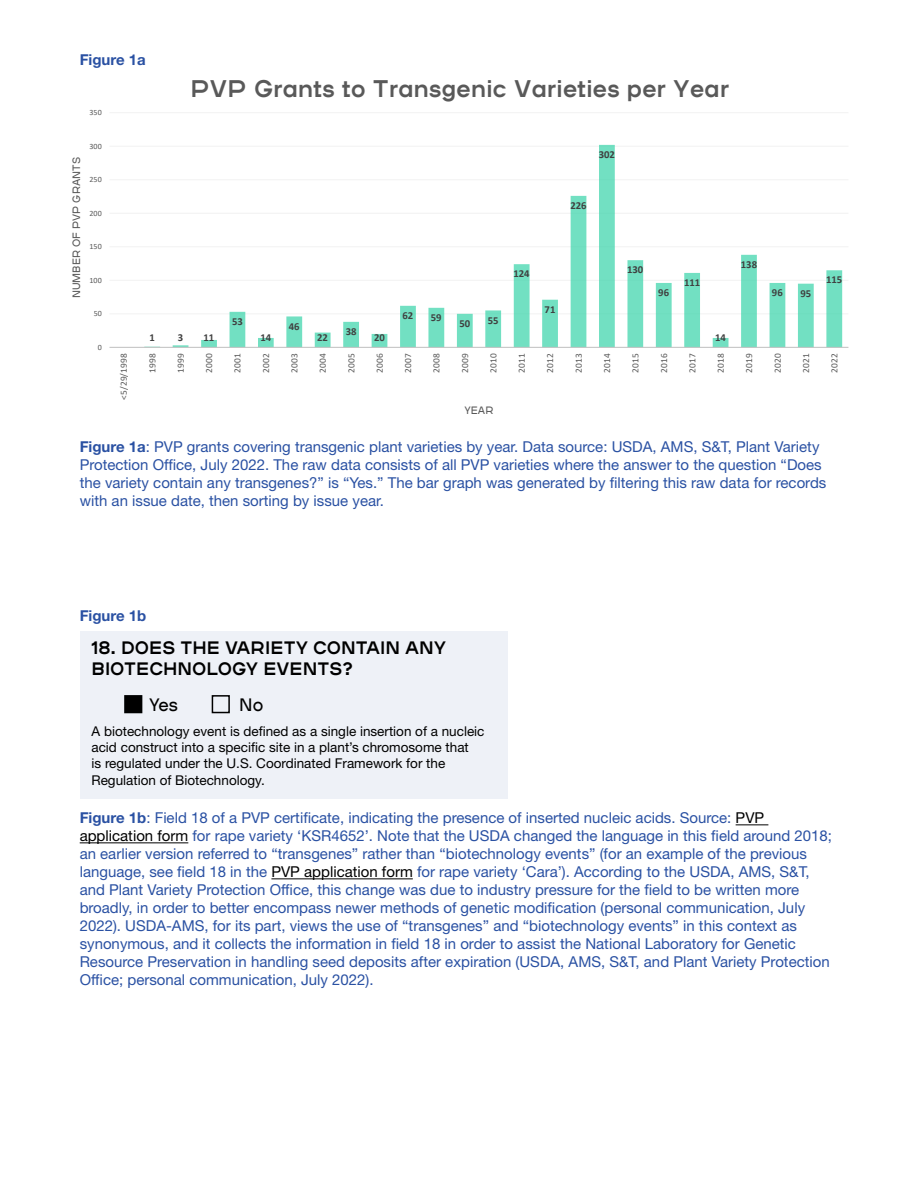
<style>
.page{position:relative;width:918px;height:1188px;background:#fff}
.page>*{position:absolute;margin:0;border:0;box-sizing:border-box;transform-origin:0 0}
.t1{font:700 24px "Mo Fo Plaax";letter-spacing:.015em;color:#595959}
.t2{font:700 18px/21.6px "Mo Fo Plaax";color:#000}
.t3{font:18px "Mo Fo Plaax";color:#000}
.t4{font:15px/18px "Helvetica Neue LT Std";color:#2a51a3}
.t5{font:700 15px "Helvetica Neue LT Std";color:#2a51a3}
.t6{font:13.5px/16.2px "Helvetica Neue LT Std";color:#000}
.t7{font:700 10.65px "Calibri";letter-spacing:-.005em;color:#404040}
.t8{font:10.65px "Mo Fo Plaax";color:#595959}
.t9{font:9.45px "Calibri";letter-spacing:.015em;color:#595959}
.t10{font:7.95px "Calibri";letter-spacing:.025em;color:#595959}
.s1{font-weight:700}
.s2{color:#000101}
</style>
<div class="page">
<hr style="left:110px;top:314px;width:738px;height:1px;background:#f2f2f2">
<hr style="left:110px;top:280px;width:738px;height:1px;background:#f2f2f2">
<hr style="left:110px;top:247px;width:738px;height:1px;background:#f2f2f2">
<hr style="left:110px;top:213px;width:738px;height:1px;background:#f2f2f2">
<hr style="left:110px;top:180px;width:738px;height:1px;background:#f2f2f2">
<hr style="left:110px;top:146px;width:738px;height:1px;background:#f2f2f2">
<hr style="left:110px;top:112px;width:738px;height:1px;background:#f2f2f2">
<svg style="left:144px;top:145px;width:698px;height:202px"></svg>
<hr style="left:110px;top:347px;width:738px;height:1px;background:#bfbfbf">
<hr style="left:736px;top:824px;width:32px;height:1px;background:#000101">
<hr style="left:80px;top:842px;width:108px;height:1px;background:#000101">
<hr style="left:271px;top:878px;width:142px;height:1px;background:#000101">
<div style="left:80px;top:631px;width:428px;height:168px;background:#eef1f7"></div>
<div style="left:125px;top:696px;width:17px;height:17px;background:#000"></div>
<div style="left:124px;top:695px;width:18px;height:18px;border:2px solid #000101"></div>
<div style="left:212px;top:695px;width:18px;height:18px;border:2px solid #000"></div>
<p class="t5" style="left:80px;top:50px;width:68px">Figure 1a</p>
<p class="t10" style="left:89px;top:107px;width:14px">350</p>
<p class="t8" style="left:69px;top:298px;width:142px;rotate:-90deg">NUMBER OF PVP GRANTS</p>
<p class="t10" style="left:89px;top:140px;width:14px">300</p>
<p class="t10" style="left:89px;top:174px;width:14px">250</p>
<p class="t10" style="left:89px;top:207px;width:14px">200</p>
<p class="t10" style="left:89px;top:241px;width:14px">150</p>
<p class="t10" style="left:89px;top:274px;width:14px">100</p>
<h1 class="t1" style="left:190px;top:71px;width:540px">PVP Grants to Transgenic Varieties per Year</h1>
<p class="t7" style="left:514px;top:266px;width:18px">124</p>
<p class="t7" style="left:599px;top:147px;width:18px">302</p>
<p class="t7" style="left:570px;top:198px;width:18px">226</p>
<p class="t7" style="left:627px;top:262px;width:18px">130</p>
<p class="t7" style="left:658px;top:285px;width:12px">96</p>
<p class="t7" style="left:684px;top:275px;width:18px">111</p>
<p class="t10" style="left:94px;top:308px;width:10px">50</p>
<p class="t10" style="left:98px;top:341px;width:6px">0</p>
<p class="t7" style="left:149px;top:330px;width:7px">1</p>
<p class="t7" style="left:178px;top:330px;width:7px">3</p>
<p class="t7" style="left:204px;top:330px;width:12px">11</p>
<p class="t7" style="left:232px;top:314px;width:12px">53</p>
<p class="t7" style="left:260px;top:330px;width:12px">14</p>
<p class="t7" style="left:289px;top:319px;width:12px">46</p>
<p class="t7" style="left:317px;top:330px;width:12px">22</p>
<p class="t7" style="left:346px;top:324px;width:12px">38</p>
<p class="t7" style="left:374px;top:330px;width:12px">20</p>
<p class="t7" style="left:403px;top:308px;width:12px">62</p>
<p class="t7" style="left:431px;top:310px;width:12px">59</p>
<p class="t7" style="left:459px;top:316px;width:12px">50</p>
<p class="t7" style="left:488px;top:313px;width:12px">55</p>
<p class="t7" style="left:545px;top:302px;width:12px">71</p>
<p class="t7" style="left:715px;top:330px;width:12px">14</p>
<p class="t7" style="left:741px;top:257px;width:18px">138</p>
<p class="t7" style="left:772px;top:285px;width:12px">96</p>
<p class="t7" style="left:800px;top:286px;width:12px">95</p>
<p class="t7" style="left:826px;top:272px;width:18px">115</p>
<p class="t9" style="left:117px;top:400px;width:48px;rotate:-90deg">&lt;5/29/1998</p>
<p class="t9" style="left:146px;top:373px;width:21px;rotate:-90deg">1998</p>
<p class="t9" style="left:174px;top:373px;width:21px;rotate:-90deg">1999</p>
<p class="t9" style="left:203px;top:373px;width:21px;rotate:-90deg">2000</p>
<p class="t9" style="left:231px;top:373px;width:21px;rotate:-90deg">2001</p>
<p class="t9" style="left:259px;top:373px;width:21px;rotate:-90deg">2002</p>
<p class="t9" style="left:288px;top:373px;width:21px;rotate:-90deg">2003</p>
<p class="t9" style="left:316px;top:373px;width:21px;rotate:-90deg">2004</p>
<p class="t9" style="left:345px;top:373px;width:21px;rotate:-90deg">2005</p>
<p class="t9" style="left:373px;top:373px;width:21px;rotate:-90deg">2006</p>
<p class="t9" style="left:401px;top:373px;width:21px;rotate:-90deg">2007</p>
<p class="t9" style="left:430px;top:373px;width:21px;rotate:-90deg">2008</p>
<p class="t9" style="left:458px;top:373px;width:21px;rotate:-90deg">2009</p>
<p class="t9" style="left:487px;top:373px;width:21px;rotate:-90deg">2010</p>
<p class="t9" style="left:515px;top:373px;width:21px;rotate:-90deg">2011</p>
<p class="t9" style="left:544px;top:373px;width:21px;rotate:-90deg">2012</p>
<p class="t9" style="left:572px;top:373px;width:21px;rotate:-90deg">2013</p>
<p class="t9" style="left:600px;top:373px;width:21px;rotate:-90deg">2014</p>
<p class="t9" style="left:629px;top:373px;width:21px;rotate:-90deg">2015</p>
<p class="t9" style="left:657px;top:373px;width:21px;rotate:-90deg">2016</p>
<p class="t9" style="left:686px;top:373px;width:21px;rotate:-90deg">2017</p>
<p class="t9" style="left:714px;top:373px;width:21px;rotate:-90deg">2018</p>
<p class="t9" style="left:743px;top:373px;width:21px;rotate:-90deg">2019</p>
<p class="t9" style="left:771px;top:373px;width:21px;rotate:-90deg">2020</p>
<p class="t9" style="left:799px;top:373px;width:21px;rotate:-90deg">2021</p>
<p class="t9" style="left:828px;top:373px;width:21px;rotate:-90deg">2022</p>
<p class="t8" style="left:464px;top:403px;width:31px">YEAR</p>
<p class="t4" style="left:80px;top:438px;width:748px"><span class="s1">Figure 1a</span>: PVP grants covering transgenic plant varieties by year. Data source: USDA, AMS, S&amp;T, Plant Variety Protection Office, July 2022. The raw data consists of all PVP varieties where the answer to the question “Does the variety contain any transgenes?” is “Yes.” The bar graph was generated by filtering this raw data for records with an issue date, then sorting by issue year.</p>
<p class="t5" style="left:80px;top:606px;width:68px">Figure 1b</p>
<p class="t2" style="left:92px;top:636px;width:356px">18. DOES THE VARIETY CONTAIN ANY<br>BIOTECHNOLOGY EVENTS?</p>
<p class="t3" style="left:149px;top:692px;width:30px">Yes</p>
<p class="t3" style="left:239px;top:692px;width:26px">No</p>
<p class="t6" style="left:92px;top:723px;width:395px">A biotechnology event is defined as a single insertion of a nucleic acid construct into a specific site in a plant’s chromosome that<br>is regulated under the U.S. Coordinated Framework for the Regulation of Biotechnology.</p>
<p class="t4" style="left:80px;top:809px;width:754px"><span class="s1">Figure 1b</span>: Field 18 of a PVP certificate, indicating the presence of inserted nucleic acids. Source: <span class="s2">PVP application form</span> for rape variety ‘KSR4652’. Note that the USDA changed the language in this field around 2018; an earlier version referred to “transgenes” rather than “biotechnology events” (for an example of the previous language, see field 18 in the <span class="s2">PVP application form</span> for rape variety ‘Cara’). According to the USDA, AMS, S&amp;T, and Plant Variety Protection Office, this change was due to industry pressure for the field to be written more broadly, in order to better encompass newer methods of genetic modification (personal communication, July 2022). USDA-AMS, for its part, views the use of “transgenes” and “biotechnology events” in this context as synonymous, and it collects the information in field 18 in order to assist the National Laboratory for Genetic Resource Preservation in handling seed deposits after expiration (USDA, AMS, S&amp;T, and Plant Variety Protection Office; personal communication, July 2022).</p>
</div>
